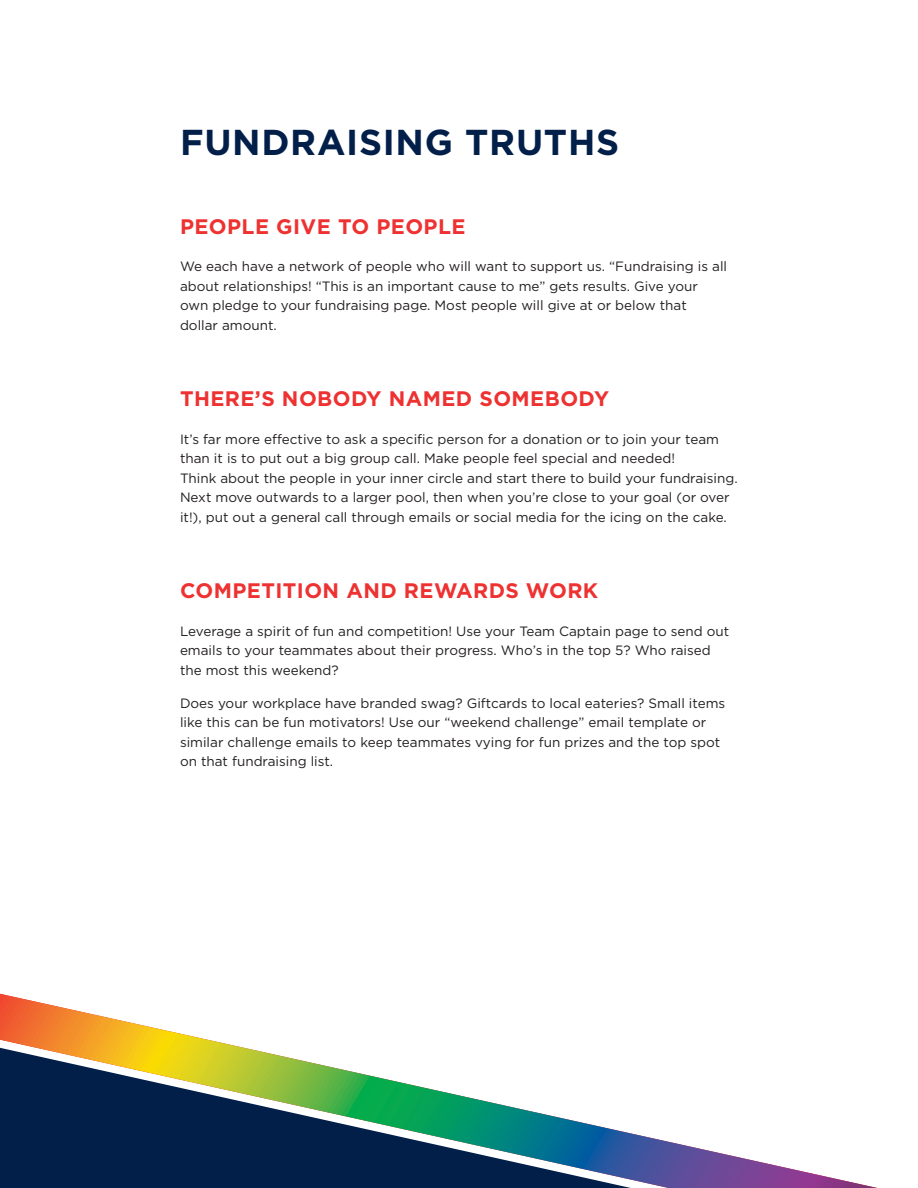
<style>
.page{position:relative;width:918px;height:1188px;background:#fff}
.page>*{position:absolute;margin:0;border:0;box-sizing:border-box;transform-origin:0 0}
.red_header_paragraph{font:700 36px "Gotham";letter-spacing:.02em;color:#021f4a}
.red_header_paragraph-2{font:700 21px "Gotham";letter-spacing:.02em;color:#ee3131}
.body_paragraph{font:13.5px/19.5px "Gotham";color:#231f20}
</style>
<div class="page">
<svg style="left:0;top:994px;width:877px;height:194px"></svg>
<p class="red_header_paragraph" style="left:180px;top:118px;width:441px">FUNDRAISING TRUTHS</p>
<p class="red_header_paragraph-2" style="left:180px;top:213px;width:287px">PEOPLE GIVE TO PEOPLE</p>
<p class="body_paragraph" style="left:180px;top:257px;width:549px">We each have a network of people who will want to support us. “Fundraising is all about relationships! “This is an important cause to me” gets results. Give your own pledge to your fundraising page. Most people will give at or below that dollar amount.</p>
<p class="red_header_paragraph-2" style="left:180px;top:385px;width:431px">THERE’S NOBODY NAMED SOMEBODY</p>
<p class="body_paragraph" style="left:180px;top:429px;width:559px">It’s far more effective to ask a specific person for a donation or to join your team than it is to put out a big group call. Make people feel special and needed!<br>Think about the people in your inner circle and start there to build your fundraising.<br>Next move outwards to a larger pool, then when you’re close to your goal (or over it!), put out a general call through emails or social media for the icing on the cake.</p>
<p class="red_header_paragraph-2" style="left:180px;top:577px;width:420px">COMPETITION AND REWARDS WORK</p>
<p class="body_paragraph" style="left:180px;top:621px;width:551px">Leverage a spirit of fun and competition! Use your Team Captain page to send out emails to your teammates about their progress. Who’s in the top 5? Who raised the most this weekend?</p>
<p class="body_paragraph" style="left:180px;top:693px;width:547px">Does your workplace have branded swag? Giftcards to local eateries? Small items like this can be fun motivators! Use our “weekend challenge” email template or similar challenge emails to keep teammates vying for fun prizes and the top spot on that fundraising list.</p>
</div>
